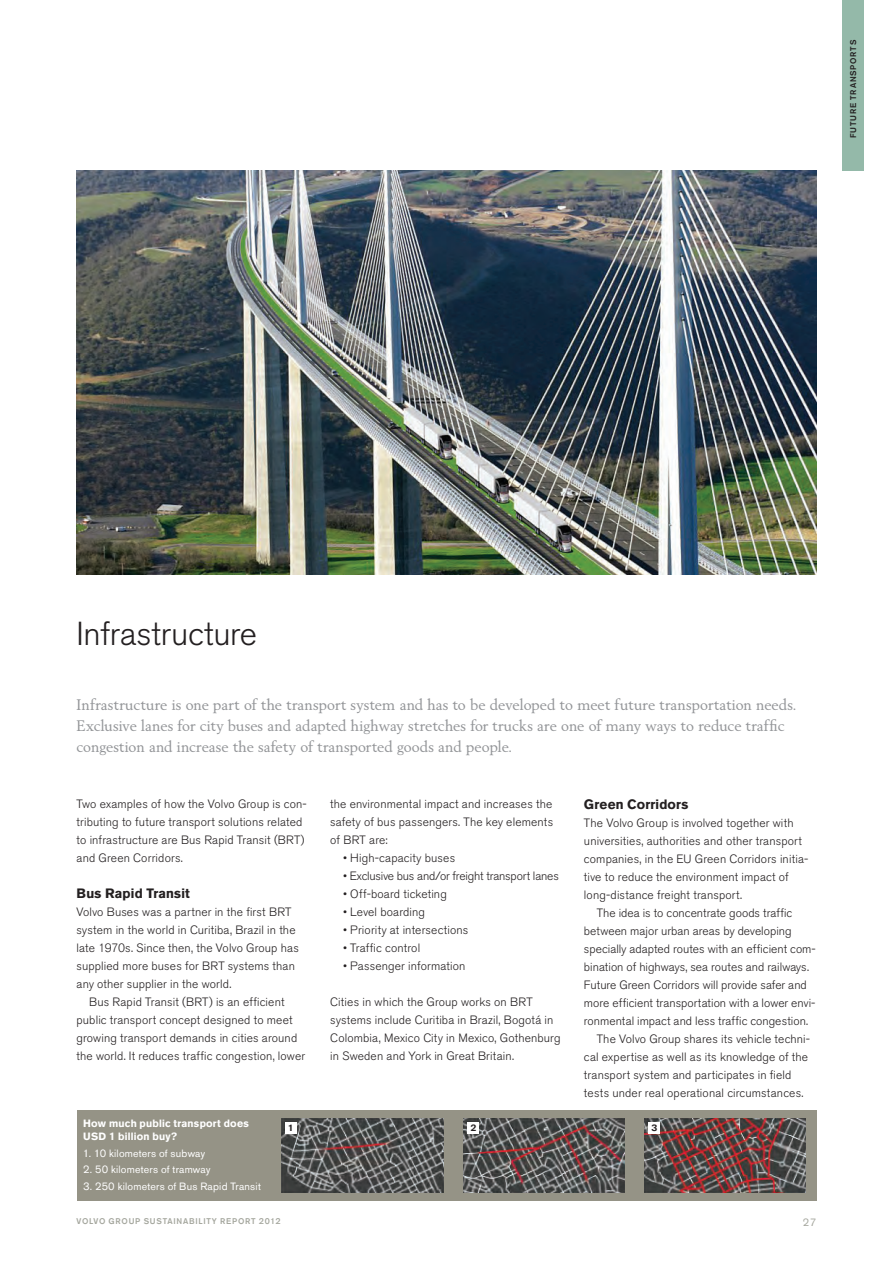
<style>
.page{position:relative;width:893px;height:1263px;background:#fff}
.page>*{position:absolute;margin:0;border:0;box-sizing:border-box;transform-origin:0 0}
.t1{font:300 33px "Volvo Sans Pro";letter-spacing:-.01em;color:#231f20}
.t2{font:15px/21px "Volvo Serif Pro";letter-spacing:.015em;color:#939598}
.t3{font:700 13.5px "Volvo Sans Pro";letter-spacing:.015em;color:#231f20}
.t4{font:300 12px/18px "Volvo Sans Pro";letter-spacing:.01em;color:#231f20}
.t5{font:300 12px "Volvo Sans Pro";letter-spacing:-.01em;color:#231f20}
.t6{font:10.5px "Volvo Sans Pro";letter-spacing:.02em;color:#fff}
.t7{font:700 10.5px/13.5px "Volvo Sans Pro";letter-spacing:.02em;color:#fff}
.t8{font:10.5px "Volvo Sans Pro";color:#a5a79e}
.t9{font:700 9px "Volvo Sans Pro";color:#231f20}
.t10{font:500 8.25px "Volvo Sans Pro";letter-spacing:.095em;color:#a5a79e}
.t11{font:500 8.25px "Volvo Sans Pro";letter-spacing:.095em;color:#231f20}
</style>
<div class="page">
<img style="left:77px;top:170px;width:739px;height:404px">
<div style="left:77px;top:1110px;width:739px;height:90px;background:#959386"></div>
<img style="left:463px;top:1119px;width:161px;height:73px">
<img style="left:645px;top:1119px;width:161px;height:73px">
<img style="left:281px;top:1119px;width:163px;height:73px">
<div style="left:285px;top:1122px;width:11px;height:11px;background:#fff"></div>
<div style="left:468px;top:1122px;width:11px;height:11px;background:#fff"></div>
<div style="left:649px;top:1122px;width:11px;height:11px;background:#fff"></div>
<div style="left:842px;top:0;width:22px;height:170px;background:#94b9a9"></div>
<p class="t11" style="left:848px;top:138px;width:100px;rotate:-90deg">FUTURE TRANSPORTS</p>
<h1 class="t1" style="left:77px;top:614px;width:182px">Infrastructure</h1>
<p class="t2" style="left:77px;top:694px;width:721px">Infrastructure is one part of the transport system and has to be developed to meet future transportation needs.<br>Exclusive lanes for city buses and adapted highway stretches for trucks are one of many ways to reduce traffic congestion and increase the safety of transported goods and people.</p>
<p class="t4" style="left:77px;top:795px;width:232px">Two examples of how the Volvo Group is con&shy;tributing to future transport solutions related to infrastructure are Bus Rapid Transit (BRT) and Green Corridors.</p>
<p class="t3" style="left:77px;top:885px;width:115px">Bus Rapid Transit</p>
<p class="t4" style="left:77px;top:903px;width:224px">Volvo Buses was a partner in the first BRT system in the world in Curitiba, Brazil in the late 1970s. Since then, the Volvo Group has supplied more buses for BRT systems than any other supplier in the world.</p>
<p class="t4" style="left:77px;top:993px;width:230px;text-indent:13px">Bus Rapid Transit (BRT) is an efficient public transport concept designed to meet growing transport demands in cities around the world. It reduces traffic congestion, lower</p>
<p class="t4" style="left:330px;top:795px;width:224px;text-align:justify">the environmental impact and increases the safety of bus passengers. The key elements of BRT are:</p>
<p class="t4" style="left:343px;top:849px;width:114px">• High-capacity buses</p>
<p class="t5" style="left:343px;top:869px;width:217px">• Exclusive bus and/or freight transport lanes</p>
<p class="t4" style="left:343px;top:885px;width:105px">• Off-board ticketing</p>
<p class="t4" style="left:343px;top:903px;width:84px">• Level boarding</p>
<p class="t4" style="left:343px;top:921px;width:127px">• Priority at intersections</p>
<p class="t4" style="left:343px;top:939px;width:79px">• Traffic control</p>
<p class="t4" style="left:343px;top:957px;width:124px">• Passenger information</p>
<p class="t4" style="left:330px;top:993px;width:232px">Cities in which the Group works on BRT systems include Curitiba in Brazil, Bogotá in Colombia, Mexico City in Mexico, Gothenburg in Sweden and York in Great Britain.</p>
<p class="t3" style="left:584px;top:796px;width:106px">Green Corridors</p>
<p class="t4" style="left:584px;top:814px;width:226px">The Volvo Group is involved together with universities, authorities and other transport companies, in the EU Green Corridors initia&shy;tive to reduce the environment impact of long-distance freight transport.</p>
<p class="t4" style="left:597px;top:904px;width:197px">The idea is to concentrate goods traffic</p>
<p class="t4" style="left:584px;top:922px;width:209px">between major urban areas by developing</p>
<p class="t4" style="left:584px;top:940px;width:233px">specially adapted routes with an efficient com-</p>
<p class="t4" style="left:584px;top:958px;width:227px">bination of highways, sea routes and railways.</p>
<p class="t4" style="left:584px;top:976px;width:224px">Future Green Corridors will provide safer and</p>
<p class="t4" style="left:584px;top:994px;width:233px">more efficient transportation with a lower envi-</p>
<p class="t4" style="left:584px;top:1012px;width:226px">ronmental impact and less traffic congestion.</p>
<p class="t4" style="left:597px;top:1030px;width:215px">The Volvo Group shares its vehicle techni-</p>
<p class="t4" style="left:584px;top:1048px;width:226px">cal expertise as well as its knowledge of the</p>
<p class="t4" style="left:584px;top:1066px;width:209px">transport system and participates in field</p>
<p class="t4" style="left:584px;top:1084px;width:221px">tests under real operational circumstances.</p>
<p class="t7" style="left:83px;top:1116px;width:167px">How much public transport does<br>USD 1 billion buy?</p>
<p class="t6" style="left:83px;top:1146px;width:123px">1. 10 kilometers of subway</p>
<p class="t6" style="left:83px;top:1163px;width:129px">2. 50 kilometers of tramway</p>
<p class="t6" style="left:83px;top:1179px;width:179px">3. 250 kilometers of Bus Rapid Transit</p>
<p class="t9" style="left:288px;top:1122px;width:7px">1</p>
<p class="t9" style="left:470px;top:1122px;width:7px">2</p>
<p class="t9" style="left:651px;top:1122px;width:7px">3</p>
<p class="t10" style="left:77px;top:1216px;width:206px">VOLVO GROUP SUSTAINABILITY REPORT 2012</p>
<p class="t8" style="left:803px;top:1216px;width:15px">27</p>
</div>
